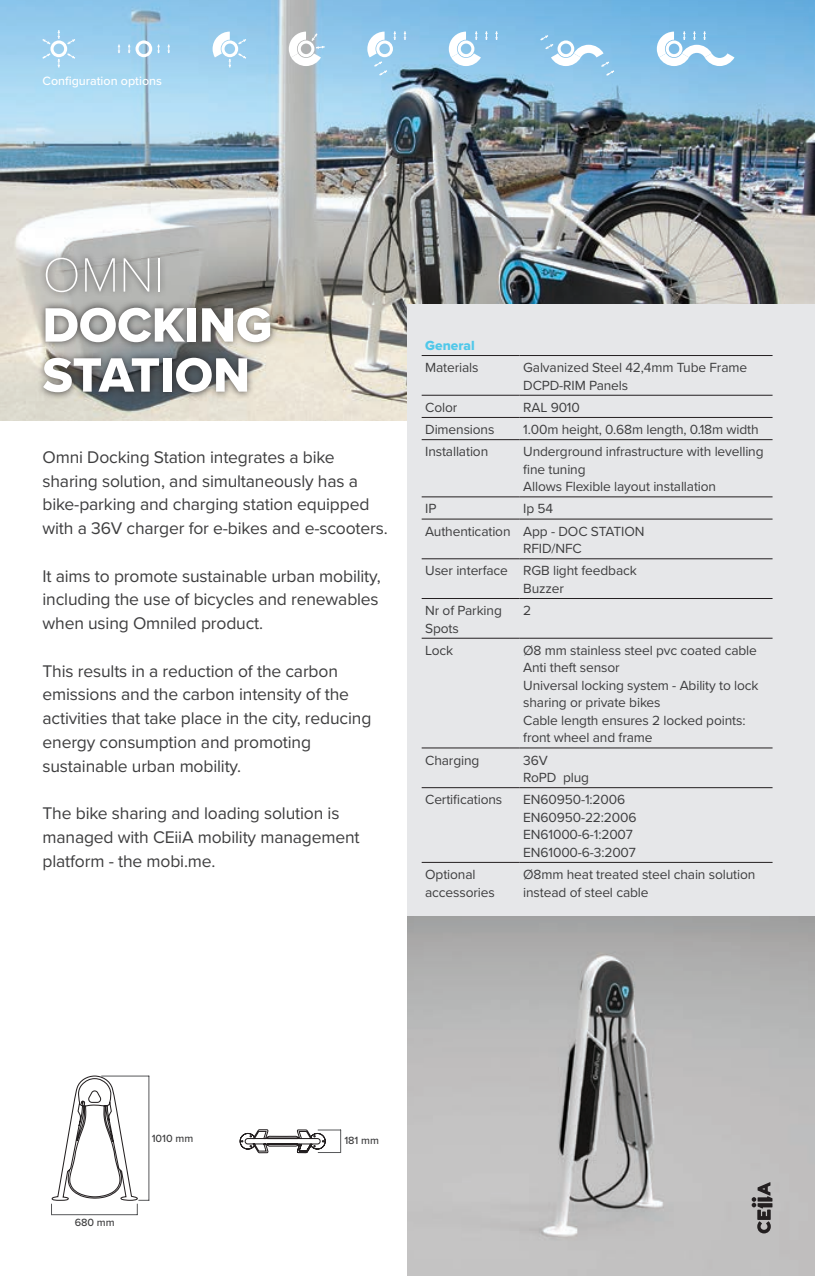
<style>
.page{position:relative;width:815px;height:1276px;background:#fff}
.page>*{position:absolute;margin:0;border:0;box-sizing:border-box;transform-origin:0 0}
.h1__main{font:50px "Proxima Nova Extrabld";color:#fff}
.h1__main-2{font:100 50px "Proxima Nova T";color:#fff}
.p__texto_descrit{font:17.5px/23.8px "Proxima Nova";letter-spacing:-.01em;color:#3e3e3f}
.p_tables{font:13.75px/17.5px "Proxima Nova";letter-spacing:-.01em;color:#3e3e3f}
.h1__tables{font:13.75px "Proxima Nova Extrabld";color:#50c8e9}
.t1{font:500 12.5px "Proxima Nova";color:#fff}
.t2{font:500 10.75px "Proxima Nova";color:#3e3e3f}
</style>
<div class="page">
<img style="left:0;top:0;width:815px;height:420px">
<div style="left:407px;top:305px;width:408px;height:971px;background:#e6e7e9"></div>
<img style="left:407px;top:916px;width:408px;height:360px">
<hr style="left:52px;top:1214px;width:85px;height:1px;background:#57585a">
<svg style="left:51px;top:1075px;width:98px;height:139px"></svg>
<svg style="left:239px;top:1129px;width:102px;height:25px"></svg>
<svg style="left:752px;top:1182px;width:20px;height:51px"></svg>
<div style="left:36px;top:250px;width:241px;height:150px;background:#231f20;opacity:.75"></div>
<hr style="left:422px;top:355px;width:98px;height:1px;background:#231f20">
<hr style="left:520px;top:355px;width:253px;height:1px;background:#231f20">
<hr style="left:422px;top:395px;width:98px;height:1px;background:#231f20">
<hr style="left:520px;top:395px;width:253px;height:1px;background:#231f20">
<hr style="left:422px;top:417px;width:98px;height:1px;background:#231f20">
<hr style="left:520px;top:417px;width:253px;height:1px;background:#231f20">
<hr style="left:422px;top:439px;width:98px;height:1px;background:#231f20">
<hr style="left:520px;top:439px;width:253px;height:1px;background:#231f20">
<hr style="left:422px;top:496px;width:98px;height:1px;background:#231f20">
<hr style="left:520px;top:496px;width:253px;height:1px;background:#231f20">
<hr style="left:422px;top:518px;width:98px;height:1px;background:#231f20">
<hr style="left:520px;top:518px;width:253px;height:1px;background:#231f20">
<hr style="left:422px;top:558px;width:98px;height:1px;background:#231f20">
<hr style="left:520px;top:558px;width:253px;height:1px;background:#231f20">
<hr style="left:422px;top:598px;width:98px;height:1px;background:#231f20">
<hr style="left:520px;top:598px;width:253px;height:1px;background:#231f20">
<hr style="left:422px;top:638px;width:98px;height:1px;background:#231f20">
<hr style="left:520px;top:638px;width:253px;height:1px;background:#231f20">
<hr style="left:422px;top:747px;width:98px;height:1px;background:#231f20">
<hr style="left:520px;top:747px;width:253px;height:1px;background:#231f20">
<hr style="left:422px;top:787px;width:98px;height:1px;background:#231f20">
<hr style="left:520px;top:787px;width:253px;height:1px;background:#231f20">
<hr style="left:422px;top:862px;width:98px;height:1px;background:#231f20">
<hr style="left:520px;top:862px;width:253px;height:1px;background:#231f20">
<svg style="left:213px;top:32px;width:33px;height:36px"></svg>
<svg style="left:43px;top:30px;width:32px;height:38px"></svg>
<svg style="left:118px;top:44px;width:2px;height:9px"></svg>
<svg style="left:168px;top:44px;width:2px;height:9px"></svg>
<svg style="left:128px;top:40px;width:32px;height:17px"></svg>
<svg style="left:289px;top:32px;width:36px;height:34px"></svg>
<svg style="left:404px;top:31px;width:2px;height:9px"></svg>
<svg style="left:367px;top:31px;width:29px;height:44px"></svg>
<svg style="left:449px;top:31px;width:39px;height:35px"></svg>
<svg style="left:495px;top:31px;width:3px;height:9px"></svg>
<svg style="left:657px;top:31px;width:77px;height:35px"></svg>
<svg style="left:540px;top:35px;width:74px;height:41px"></svg>
<p class="t1" style="left:43px;top:72px;width:121px">Configuration options</p>
<p class="h1__main-2" style="left:43px;top:238px;width:123px">OMNI</p>
<p class="h1__main" style="left:43px;top:288px;width:231px">DOCKING</p>
<p class="h1__main" style="left:43px;top:338px;width:209px">STATION</p>
<p class="p__texto_descrit" style="left:43px;top:444px;width:347px">Omni Docking Station integrates a bike sharing solution, and simultaneously has a bike-parking and charging station equipped with a 36V charger for e-bikes and e-scooters.</p>
<p class="p__texto_descrit" style="left:43px;top:563px;width:340px;text-align:justify">It aims to promote sustainable urban mobility, including the use of bicycles and renewables when using Omniled product.</p>
<p class="p__texto_descrit" style="left:43px;top:658px;width:330px">This results in a reduction of the carbon emissions and the carbon intensity of the activities that take place in the city, reducing energy consumption and promoting sustainable urban mobility.</p>
<p class="p__texto_descrit" style="left:43px;top:800px;width:319px">The bike sharing and loading solution is managed with CEiiA mobility management platform - the mobi.me.</p>
<p class="h1__tables" style="left:425px;top:335px;width:51px">General</p>
<p class="p_tables" style="left:425px;top:358px;width:55px">Materials</p>
<p class="p_tables" style="left:523px;top:358px;width:225px">Galvanized Steel 42,4mm Tube Frame</p>
<p class="p_tables" style="left:523px;top:376px;width:106px">DCPD-RIM Panels</p>
<p class="p_tables" style="left:425px;top:398px;width:34px">Color</p>
<p class="p_tables" style="left:523px;top:398px;width:58px">RAL 9010</p>
<p class="p_tables" style="left:425px;top:420px;width:71px">Dimensions</p>
<p class="p_tables" style="left:523px;top:420px;width:237px">1.00m height, 0.68m length, 0.18m width</p>
<p class="p_tables" style="left:425px;top:442px;width:65px">Installation</p>
<p class="p_tables" style="left:523px;top:442px;width:242px">Underground infrastructure with levelling fine tuning</p>
<p class="p_tables" style="left:523px;top:477px;width:194px">Allows Flexible layout installation</p>
<p class="p_tables" style="left:425px;top:499px;width:13px">IP</p>
<p class="p_tables" style="left:523px;top:499px;width:31px">Ip 54</p>
<p class="p_tables" style="left:425px;top:522px;width:87px">Authentication</p>
<p class="p_tables" style="left:523px;top:522px;width:123px">App - DOC STATION</p>
<p class="p_tables" style="left:523px;top:539px;width:60px">RFID/NFC</p>
<p class="p_tables" style="left:425px;top:561px;width:84px">User interface</p>
<p class="p_tables" style="left:523px;top:561px;width:115px">RGB light feedback</p>
<p class="p_tables" style="left:523px;top:579px;width:42px">Buzzer</p>
<p class="p_tables" style="left:425px;top:601px;width:78px">Nr of Parking<br>Spots</p>
<p class="p_tables" style="left:523px;top:601px;width:10px">2</p>
<p class="p_tables" style="left:425px;top:641px;width:30px">Lock</p>
<p class="p_tables" style="left:523px;top:641px;width:235px">Ø8 mm stainless steel pvc coated cable</p>
<p class="p_tables" style="left:523px;top:658px;width:98px">Anti theft sensor</p>
<p class="p_tables" style="left:523px;top:676px;width:237px">Universal locking system - Ability to lock sharing or private bikes</p>
<p class="p_tables" style="left:523px;top:711px;width:224px">Cable length ensures 2 locked points: front wheel and frame</p>
<p class="p_tables" style="left:425px;top:750px;width:56px">Charging</p>
<p class="p_tables" style="left:523px;top:750px;width:26px">36V</p>
<p class="p_tables" style="left:523px;top:768px;width:67px">RoPD plug</p>
<p class="p_tables" style="left:425px;top:790px;width:79px">Certifications</p>
<p class="p_tables" style="left:523px;top:790px;width:103px">EN60950-1:2006</p>
<p class="p_tables" style="left:523px;top:808px;width:115px">EN60950-22:2006</p>
<p class="p_tables" style="left:523px;top:825px;width:111px">EN61000-6-1:2007</p>
<p class="p_tables" style="left:523px;top:843px;width:114px">EN61000-6-3:2007</p>
<p class="p_tables" style="left:425px;top:865px;width:71px">Optional accessories</p>
<p class="p_tables" style="left:523px;top:865px;width:234px">Ø8mm heat treated steel chain solution instead of steel cable</p>
<p class="t2" style="left:75px;top:1214px;width:42px">680 mm</p>
<p class="t2" style="left:152px;top:1130px;width:43px">1010 mm</p>
<p class="t2" style="left:344px;top:1132px;width:36px">181 mm</p>
</div>
